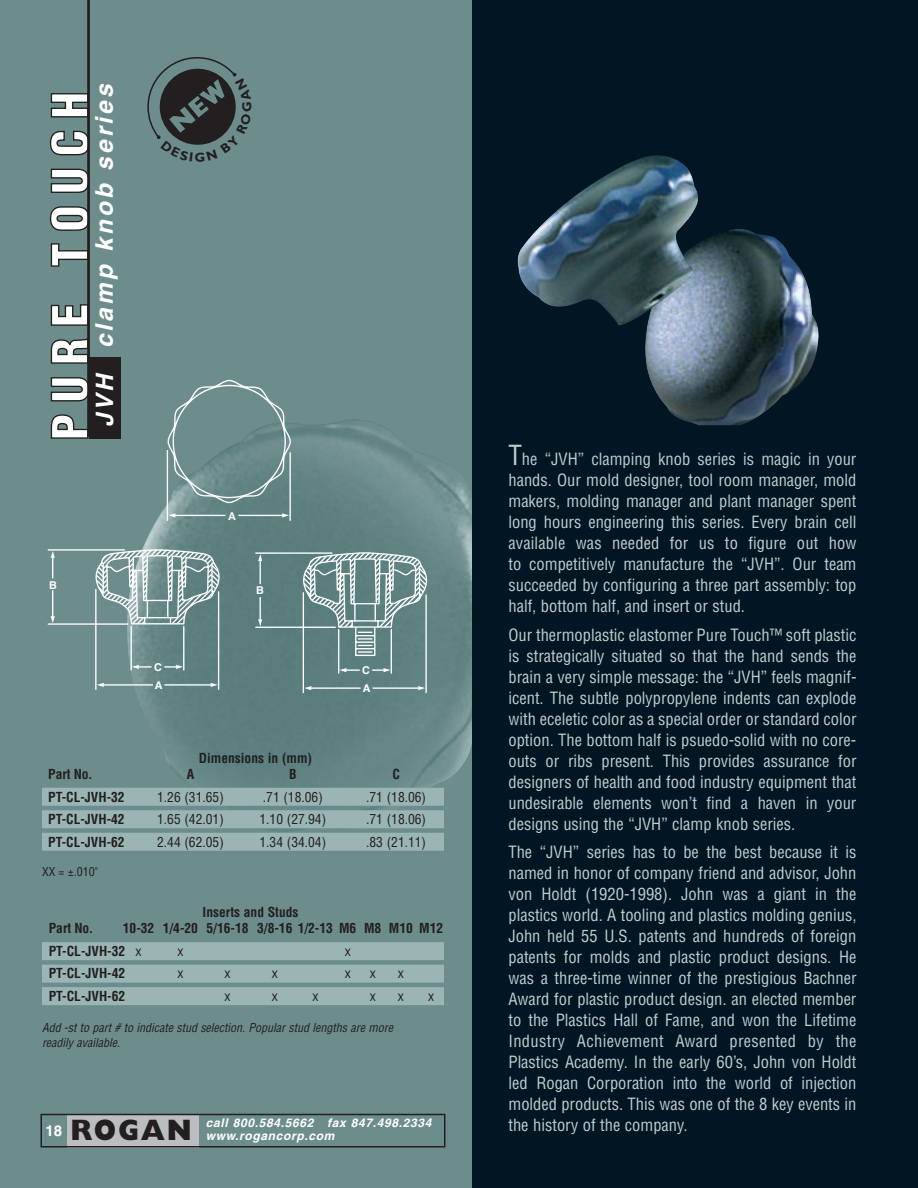
<style>
.page{position:relative;width:918px;height:1188px;background:#fff}
.page>*{position:absolute;margin:0;border:0;box-sizing:border-box;transform-origin:0 0}
.t1{font:800 29.7px "Gill Sans";letter-spacing:.065em;color:#231f20;scale:.91 1}
.t2{font:italic 700 24.3px "Helvetica";color:#fff}
.t3{font:italic 700 24px "Helvetica";color:#fff}
.t4{font:condensed 16.5px/21px "Helvetica";color:#becece;text-align:justify}
.t5{font:700 condensed 13.5px/22.5px "Helvetica";color:#231f20}
.t6{font:condensed 13.5px "Helvetica";color:#231f20}
.t7{font:italic condensed 12px/15px "Helvetica";color:#231f20}
.t8{font:italic 700 12px "Helvetica";letter-spacing:.055em;color:#fff}
.t9{font:condensed 12px "Helvetica";color:#231f20}
.t10{font:700 10.8px "Helvetica";color:#fff}
.s1{font-weight:400}
.s2{font-family:"Helvetica";font-weight:700;font-size:15px;color:#fff}
.s3{font-size:27px}
</style>
<div class="page">
<div style="left:0;top:0;width:472px;height:1188px;background:#6d8d8d"></div>
<img style="left:126px;top:419px;width:346px;height:414px">
<div style="left:68px;top:1114px;width:131px;height:34px;background:#bcbdc0"></div>
<div style="left:40px;top:1114px;width:406px;height:34px;border:2px solid #231f20"></div>
<div style="left:472px;top:0;width:446px;height:1188px;background:#011622"></div>
<svg style="left:50px;top:414px;width:39px;height:25px"></svg>
<svg style="left:50px;top:377px;width:37px;height:25px"></svg>
<svg style="left:50px;top:338px;width:37px;height:26px"></svg>
<svg style="left:50px;top:304px;width:37px;height:22px"></svg>
<svg style="left:50px;top:243px;width:37px;height:24px"></svg>
<svg style="left:49px;top:206px;width:38px;height:25px"></svg>
<svg style="left:50px;top:168px;width:37px;height:25px"></svg>
<svg style="left:49px;top:130px;width:38px;height:26px"></svg>
<svg style="left:50px;top:93px;width:37px;height:25px"></svg>
<hr style="left:87px;top:0;width:3px;height:437px;background:#231f20">
<div style="left:89px;top:357px;width:31px;height:82px;background:#231f20"></div>
<img style="left:645px;top:229px;width:174px;height:196px">
<img style="left:518px;top:155px;width:180px;height:171px">
<div style="left:42px;top:788px;width:402px;height:18px;background:#9bb4b4"></div>
<div style="left:42px;top:810px;width:402px;height:18px;background:#9bb4b4"></div>
<div style="left:42px;top:833px;width:402px;height:18px;background:#9bb4b4"></div>
<div style="left:42px;top:942px;width:402px;height:18px;background:#9bb4b4"></div>
<div style="left:42px;top:965px;width:402px;height:18px;background:#9bb4b4"></div>
<div style="left:42px;top:987px;width:402px;height:18px;background:#9bb4b4"></div>
<hr style="left:175px;top:515px;width:51px;height:1px;background:#fff">
<svg style="left:168px;top:513px;width:8px;height:5px"></svg>
<hr style="left:238px;top:515px;width:45px;height:1px;background:#fff">
<svg style="left:282px;top:513px;width:7px;height:5px"></svg>
<hr style="left:167px;top:450px;width:1px;height:71px;background:#fff">
<hr style="left:289px;top:452px;width:2px;height:69px;background:#fff">
<svg style="left:167px;top:379px;width:125px;height:125px"></svg>
<hr style="left:103px;top:684px;width:50px;height:2px;background:#fff">
<svg style="left:97px;top:683px;width:7px;height:4px"></svg>
<hr style="left:164px;top:684px;width:47px;height:2px;background:#fff">
<svg style="left:210px;top:683px;width:8px;height:4px"></svg>
<hr style="left:95px;top:589px;width:2px;height:101px;background:#fff">
<hr style="left:218px;top:591px;width:1px;height:99px;background:#fff">
<svg style="left:47px;top:542px;width:174px;height:129px"></svg>
<hr style="left:311px;top:687px;width:50px;height:2px;background:#fff">
<svg style="left:304px;top:686px;width:8px;height:4px"></svg>
<hr style="left:373px;top:687px;width:46px;height:2px;background:#fff">
<svg style="left:418px;top:686px;width:7px;height:4px"></svg>
<hr style="left:303px;top:592px;width:1px;height:101px;background:#fff">
<hr style="left:425px;top:595px;width:2px;height:98px;background:#fff">
<svg style="left:255px;top:552px;width:173px;height:122px"></svg>
<svg style="left:147px;top:57px;width:90px;height:88px"></svg>
<p class="t10" style="left:49px;top:581px;width:9px">B</p>
<h2 class="t2" style="left:95px;top:348px;width:270px;rotate:-90deg">clamp knob series</h2>
<h3 class="t3" style="left:96px;top:427px;width:54px;rotate:-90deg">JVH</h3>
<p class="t10" style="left:154px;top:663px;width:9px">C</p>
<p class="t10" style="left:155px;top:681px;width:9px">A</p>
<p class="t10" style="left:228px;top:512px;width:9px">A</p>
<p class="t10" style="left:256px;top:586px;width:9px">B</p>
<p class="t5" style="left:199px;top:748px;width:115px">Dimensions in (mm)</p>
<p class="t10" style="left:362px;top:666px;width:9px">C</p>
<p class="t10" style="left:363px;top:685px;width:9px">A</p>
<p class="t5" style="left:48px;top:764px;width:46px">Part No.</p>
<p class="t5" style="left:187px;top:764px;width:9px">A</p>
<p class="t5" style="left:289px;top:764px;width:9px">B</p>
<p class="t5" style="left:392px;top:764px;width:9px">C</p>
<p class="t5" style="left:48px;top:787px;width:78px">PT-CL-JVH-32</p>
<p class="t6" style="left:157px;top:791px;width:68px">1.26 (31.65)</p>
<p class="t6" style="left:263px;top:791px;width:61px">.71 (18.06)</p>
<p class="t6" style="left:366px;top:791px;width:61px">.71 (18.06)</p>
<p class="t5" style="left:48px;top:809px;width:78px">PT-CL-JVH-42</p>
<p class="t6" style="left:157px;top:814px;width:68px">1.65 (42.01)</p>
<p class="t6" style="left:260px;top:814px;width:68px">1.10 (27.94)</p>
<p class="t6" style="left:366px;top:814px;width:61px">.71 (18.06)</p>
<p class="t5" style="left:48px;top:832px;width:78px">PT-CL-JVH-62</p>
<p class="t6" style="left:157px;top:836px;width:68px">2.44 (62.05)</p>
<p class="t6" style="left:260px;top:836px;width:68px">1.34 (34.04)</p>
<p class="t6" style="left:366px;top:836px;width:61px">.83 (21.11)</p>
<p class="t9" style="left:42px;top:867px;width:57px">XX = ±.010"</p>
<p class="t5" style="left:203px;top:902px;width:97px">Inserts and Studs</p>
<p class="t5" style="left:49px;top:918px;width:46px">Part No.</p>
<p class="t5" style="left:49px;top:918px;width:396px;text-indent:74px">10-32 1/4-20 5/16-18 3/8-16 1/2-13 M6 M8 M10 M12<br>PT-CL-JVH-32 <span class="s1">x</span></p>
<p class="t6" style="left:177px;top:946px;width:7px">x</p>
<p class="t6" style="left:345px;top:946px;width:7px">x</p>
<p class="t5" style="left:49px;top:963px;width:78px">PT-CL-JVH-42</p>
<p class="t6" style="left:177px;top:968px;width:7px">x</p>
<p class="t6" style="left:225px;top:968px;width:7px">x</p>
<p class="t6" style="left:272px;top:968px;width:7px">x</p>
<p class="t6" style="left:345px;top:968px;width:7px">x</p>
<p class="t6" style="left:370px;top:968px;width:7px">x</p>
<p class="t6" style="left:398px;top:968px;width:7px">x</p>
<p class="t5" style="left:49px;top:986px;width:78px">PT-CL-JVH-62</p>
<p class="t6" style="left:225px;top:991px;width:7px">x</p>
<p class="t6" style="left:272px;top:991px;width:7px">x</p>
<p class="t6" style="left:312px;top:991px;width:7px">x</p>
<p class="t6" style="left:370px;top:991px;width:7px">x</p>
<p class="t6" style="left:398px;top:991px;width:7px">x</p>
<p class="t6" style="left:428px;top:991px;width:7px">x</p>
<p class="t7" style="left:42px;top:1021px;width:353px">Add -st to part # to indicate stud selection. Popular stud lengths are more readily available.</p>
<h1 class="t1" style="left:46px;top:1120px;width:162px"><span class="s2">18</span> ROGAN</h1>
<p class="t8" style="left:206px;top:1118px;width:227px">call 800.584.5662 fax 847.498.2334</p>
<p class="t8" style="left:206px;top:1132px;width:130px">www.rogancorp.com</p>
<p class="t4" style="left:508px;top:450px;width:350px"><span class="s3">T</span>he “JVH” clamping knob series is magic in your hands. Our mold designer, tool room manager, mold makers, molding manager and plant manager spent long hours engineering this series. Every brain cell available was needed for us to figure out how to competitively manufacture the “JVH”. Our team succeeded by configuring a three part assembly: top half, bottom half, and insert or stud.</p>
<p class="t4" style="left:508px;top:625px;width:350px">Our thermoplastic elastomer Pure Touch™ soft plastic is strategically situated so that the hand sends the brain a very simple message: the “JVH” feels magnif&shy;icent. The subtle polypropylene indents can explode with eceletic color as a special order or standard color option. The bottom half is psuedo-solid with no core&shy;outs or ribs present. This provides assurance for designers of health and food industry equipment that undesirable elements won’t find a haven in your designs using the “JVH” clamp knob series.</p>
<p class="t4" style="left:508px;top:843px;width:349px">The “JVH” series has to be the best because it is named in honor of company friend and advisor, John von Holdt (1920-1998). John was a giant in the plastics world. A tooling and plastics molding genius, John held 55 U.S. patents and hundreds of foreign patents for molds and plastic product designs. He was a three-time winner of the prestigious Bachner Award for plastic product design. an elected member to the Plastics Hall of Fame, and won the Lifetime Industry Achievement Award presented by the Plastics Academy. In the early 60’s, John von Holdt led Rogan Corporation into the world of injection molded products. This was one of the 8 key events in the history of the company.</p>
</div>
